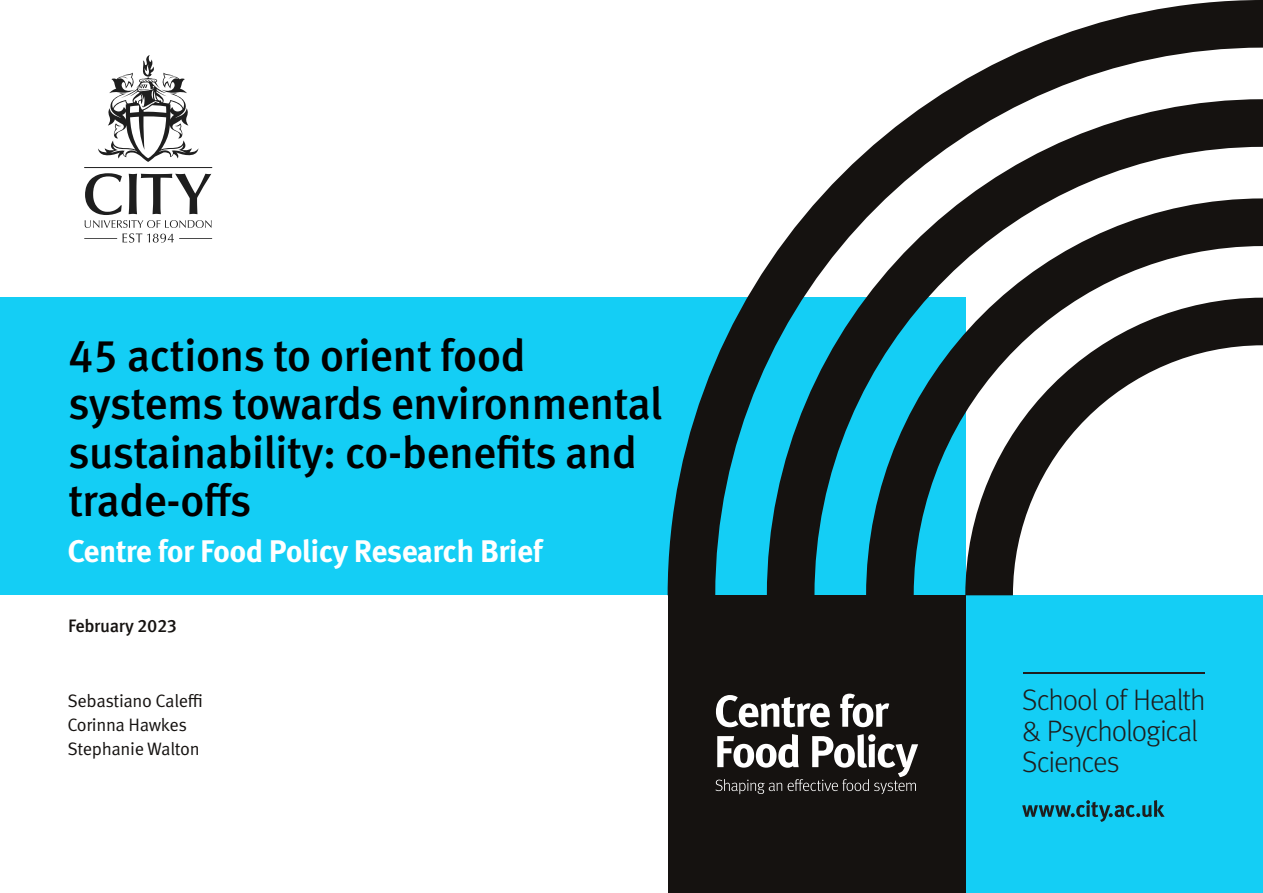
<style>
.page{position:relative;width:1263px;height:893px;background:#fff}
.page>*{position:absolute;margin:0;border:0;box-sizing:border-box;transform-origin:0 0}
.t1{font:500 45px/48px "Meta Pro";letter-spacing:-.02em;color:#000}
.t2{font:700 31.35px "Meta Pro";letter-spacing:-.02em;color:#fff}
.t3{font:300 29.55px/31px "Meta Pro";letter-spacing:-.04em;color:#1e1e1e}
.t4{font:18px/24px "Meta Pro Norm";letter-spacing:-.02em;color:#151210}
.t5{font:500 18px "Meta Pro";letter-spacing:-.02em;color:#151210}
</style>
<div class="page">
<div style="left:965px;top:595px;width:298px;height:298px;background:#14cef5"></div>
<hr style="left:1023px;top:672px;width:181px;height:2px;background:#1e1e1e">
<svg style="left:1022px;top:800px;width:143px;height:22px"></svg>
<div style="left:668px;top:595px;width:298px;height:298px;background:#151210"></div>
<svg style="left:716px;top:694px;width:173px;height:33px"></svg>
<svg style="left:715px;top:734px;width:203px;height:60px"></svg>
<svg style="left:98px;top:55px;width:100px;height:107px"></svg>
<svg style="left:85px;top:173px;width:127px;height:70px"></svg>
<hr style="left:84px;top:238px;width:33px;height:1px;background:#1e1e1e">
<hr style="left:179px;top:238px;width:33px;height:1px;background:#1e1e1e">
<hr style="left:84px;top:167px;width:128px;height:1px;background:#1e1e1e">
<div style="left:0;top:298px;width:965px;height:297px;background:#14cef5"></div>
<svg style="left:668px;top:0;width:595px;height:595px"></svg>
<p class="t1" style="left:68px;top:329px;width:596px">45 actions to orient food systems towards environmental sustainability: co-benefits and trade-offs</p>
<p class="t2" style="left:68px;top:526px;width:476px">Centre for Food Policy Research Brief</p>
<p class="t5" style="left:68px;top:611px;width:111px">February 2023</p>
<p class="t4" style="left:68px;top:687px;width:137px">Sebastiano Caleffi<br>Corinna Hawkes<br>Stephanie Walton</p>
<p class="t3" style="left:1022px;top:683px;width:185px">School of Health &amp; Psychological<br>Sciences</p>
</div>
